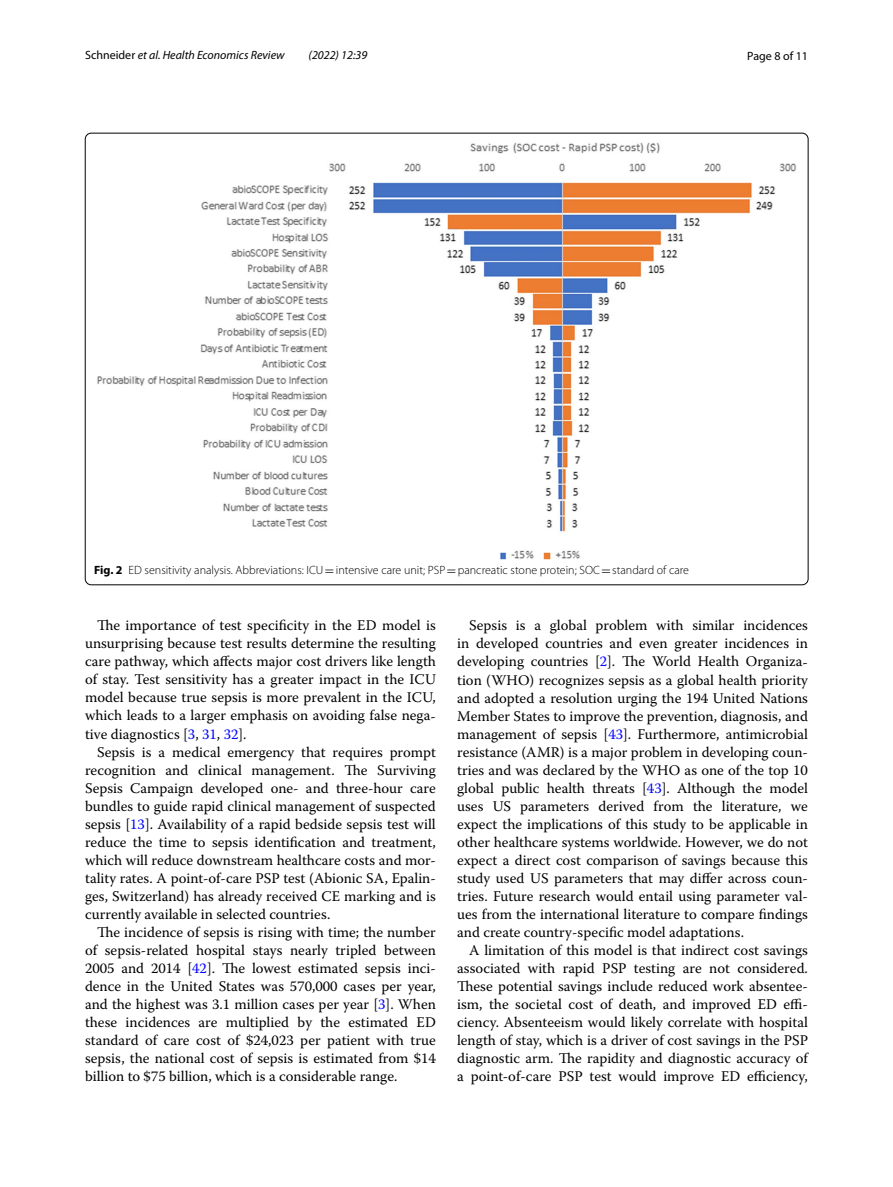
<style>
.page{position:relative;width:893px;height:1187px;background:#fff}
.page>*{position:absolute;margin:0;border:0;box-sizing:border-box;transform-origin:0 0}
.t1{font:14.7px/18px "Warnock Pro";color:#000;text-align:justify}
.t2{font:300 12px "Myriad Pro";color:#000}
.t3{font:italic 12px "Myriad Pro";color:#000}
.t4{font:12px "Myriad Pro";color:#000}
.s1{font-style:normal}
.s2{font-weight:700}
.s3{font-family:"MTSY";font-weight:400}
.s4{color:#00f}
</style>
<div class="page">
<img style="left:97px;top:142px;width:699px;height:417px">
<p class="t3" style="left:85px;top:48px;width:201px"><span class="s1">Schneider</span> et al. Health Economics Review</p>
<p class="t3" style="left:309px;top:48px;width:60px">(2022) 12:39</p>
<p class="t4" style="left:747px;top:48px;width:62px">Page 8 of 11</p>
<p class="t2" style="left:94px;top:563px;width:596px"><span class="s2">Fig. 2</span> ED sensitivity analysis. Abbreviations: ICU<span class="s3">=</span>intensive care unit; PSP<span class="s3">=</span>pancreatic stone protein; SOC<span class="s3">=</span>standard of care</p>
<p class="t1" style="left:85px;top:616px;width:352px;text-indent:12px">The importance of test specificity in the ED model is unsurprising because test results determine the resulting care pathway, which affects major cost drivers like length of stay. Test sensitivity has a greater impact in the ICU model because true sepsis is more prevalent in the ICU, which leads to a larger emphasis on avoiding false nega&shy;tive diagnostics [<span class="s4">3</span>, <span class="s4">31</span>, <span class="s4">32</span>].</p>
<p class="t1" style="left:85px;top:742px;width:352px;text-indent:12px">Sepsis is a medical emergency that requires prompt recognition and clinical management. The Surviving Sepsis Campaign developed one- and three-hour care bundles to guide rapid clinical management of suspected sepsis [<span class="s4">13</span>]. Availability of a rapid bedside sepsis test will reduce the time to sepsis identification and treatment, which will reduce downstream healthcare costs and mor&shy;tality rates. A point-of-care PSP test (Abionic SA, Epalin&shy;ges, Switzerland) has already received CE marking and is currently available in selected countries.</p>
<p class="t1" style="left:85px;top:922px;width:352px;text-indent:12px">The incidence of sepsis is rising with time; the number of sepsis-related hospital stays nearly tripled between 2005 and 2014 [<span class="s4">42</span>]. The lowest estimated sepsis inci&shy;dence in the United States was 570,000 cases per year, and the highest was 3.1 million cases per year [<span class="s4">3</span>]. When these incidences are multiplied by the estimated ED standard of care cost of $24,023 per patient with true sepsis, the national cost of sepsis is estimated from $14 billion to $75 billion, which is a considerable range.</p>
<p class="t1" style="left:457px;top:616px;width:352px;text-indent:12px">Sepsis is a global problem with similar incidences in developed countries and even greater incidences in developing countries [<span class="s4">2</span>]. The World Health Organiza&shy;tion (WHO) recognizes sepsis as a global health priority and adopted a resolution urging the 194 United Nations Member States to improve the prevention, diagnosis, and management of sepsis [<span class="s4">43</span>]. Furthermore, antimicrobial resistance (AMR) is a major problem in developing coun&shy;tries and was declared by the WHO as one of the top 10 global public health threats [<span class="s4">43</span>]. Although the model uses US parameters derived from the literature, we expect the implications of this study to be applicable in other healthcare systems worldwide. However, we do not expect a direct cost comparison of savings because this study used US parameters that may differ across coun&shy;tries. Future research would entail using parameter val&shy;ues from the international literature to compare findings and create country-specific model adaptations.</p>
<p class="t1" style="left:457px;top:940px;width:352px;text-indent:12px">A limitation of this model is that indirect cost savings associated with rapid PSP testing are not considered.<br>These potential savings include reduced work absentee&shy;ism, the societal cost of death, and improved ED effi&shy;ciency. Absenteeism would likely correlate with hospital length of stay, which is a driver of cost savings in the PSP diagnostic arm. The rapidity and diagnostic accuracy of a point-of-care PSP test would improve ED efficiency,</p>
</div>
